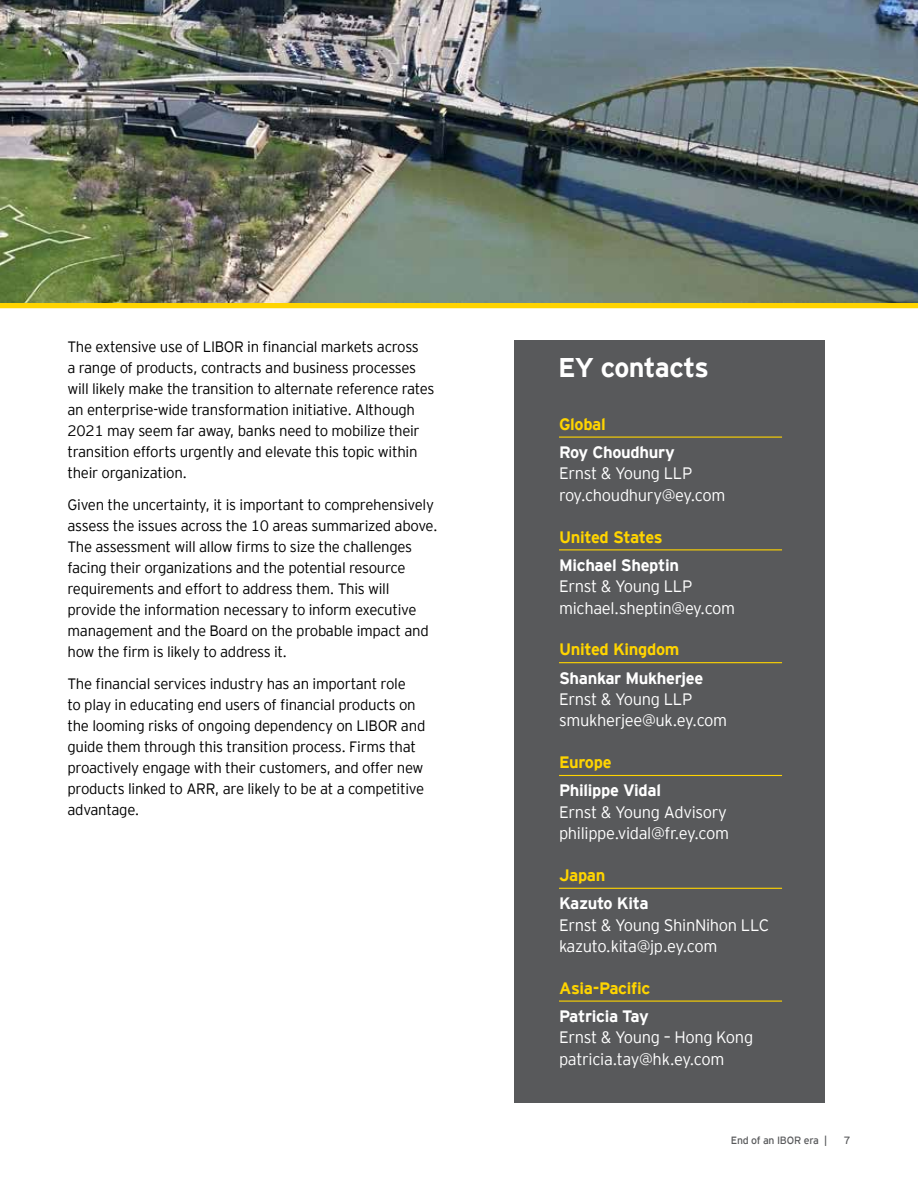
<style>
.page{position:relative;width:918px;height:1188px;background:#fff}
.page>*{position:absolute;margin:0;border:0;box-sizing:border-box;transform-origin:0 0}
.t1{font:700 27px "EY Interstate";letter-spacing:-.025em;color:#fff}
.t2{font:300 16.5px/21.5px "EY Interstate";letter-spacing:-.02em;color:#fff}
.t3{font:700 16.5px "EY Interstate";letter-spacing:-.02em;color:#fff}
.t4{font:700 16.5px "EY Interstate";letter-spacing:-.02em;color:#ffd400}
.t5{font:300 15px/21px "EY Interstate";letter-spacing:-.02em;color:#000}
.t6{font:10.5px "EY Interstate";letter-spacing:-.02em;color:#58595b}
</style>
<div class="page">
<div style="left:514px;top:340px;width:310px;height:763px;background:#58595b"></div>
<hr style="left:559px;top:437px;width:223px;height:1px;background:#ffd400">
<hr style="left:559px;top:549px;width:223px;height:1px;background:#ffd400">
<hr style="left:559px;top:662px;width:223px;height:1px;background:#ffd400">
<hr style="left:559px;top:775px;width:223px;height:1px;background:#ffd400">
<hr style="left:559px;top:888px;width:223px;height:1px;background:#ffd400">
<hr style="left:559px;top:1001px;width:223px;height:1px;background:#ffd400">
<div style="left:0;top:302px;width:918px;height:6px;background:#ffd400"></div>
<img style="left:0;top:0;width:918px;height:302px">
<p class="t5" style="left:68px;top:336px;width:369px">The extensive use of LIBOR in financial markets across<br>a range of products, contracts and business processes will likely make the transition to alternate reference rates an enterprise-wide transformation initiative. Although 2021 may seem far away, banks need to mobilize their transition efforts urgently and elevate this topic within their organization.</p>
<p class="t5" style="left:68px;top:494px;width:372px">Given the uncertainty, it is important to comprehensively assess the issues across the 10 areas summarized above.<br>The assessment will allow firms to size the challenges facing their organizations and the potential resource requirements and effort to address them. This will provide the information necessary to inform executive management and the Board on the probable impact and how the firm is likely to address it.</p>
<p class="t5" style="left:68px;top:672px;width:359px">The financial services industry has an important role<br>to play in educating end users of financial products on the looming risks of ongoing dependency on LIBOR and guide them through this transition process. Firms that proactively engage with their customers, and offer new products linked to ARR, are likely to be at a competitive advantage.</p>
<h1 class="t1" style="left:558px;top:348px;width:152px">EY contacts</h1>
<p class="t4" style="left:559px;top:412px;width:48px">Global</p>
<p class="t3" style="left:559px;top:440px;width:117px">Roy Choudhury</p>
<p class="t2" style="left:559px;top:462px;width:168px">Ernst &amp; Young LLP roy.choudhury@ey.com</p>
<p class="t4" style="left:559px;top:525px;width:105px">United States</p>
<p class="t3" style="left:559px;top:553px;width:121px">Michael Sheptin</p>
<p class="t2" style="left:559px;top:575px;width:178px">Ernst &amp; Young LLP michael.sheptin@ey.com</p>
<p class="t4" style="left:559px;top:638px;width:122px">United Kingdom</p>
<p class="t3" style="left:559px;top:666px;width:146px">Shankar Mukherjee</p>
<p class="t2" style="left:559px;top:687px;width:170px">Ernst &amp; Young LLP smukherjee@uk.ey.com</p>
<p class="t4" style="left:559px;top:750px;width:54px">Europe</p>
<p class="t3" style="left:559px;top:779px;width:104px">Philippe Vidal</p>
<p class="t2" style="left:559px;top:800px;width:172px">Ernst &amp; Young Advisory philippe.vidal@fr.ey.com</p>
<p class="t4" style="left:559px;top:863px;width:48px">Japan</p>
<p class="t3" style="left:559px;top:891px;width:91px">Kazuto Kita</p>
<p class="t2" style="left:559px;top:913px;width:212px">Ernst &amp; Young ShinNihon LLC kazuto.kita@jp.ey.com</p>
<p class="t4" style="left:559px;top:976px;width:93px">Asia-Pacific</p>
<p class="t3" style="left:559px;top:1004px;width:91px">Patricia Tay</p>
<p class="t2" style="left:559px;top:1026px;width:196px">Ernst &amp; Young – Hong Kong patricia.tay@hk.ey.com</p>
<p class="t6" style="left:731px;top:1133px;width:98px">End of an IBOR era |</p>
<p class="t6" style="left:844px;top:1133px;width:8px">7</p>
</div>
